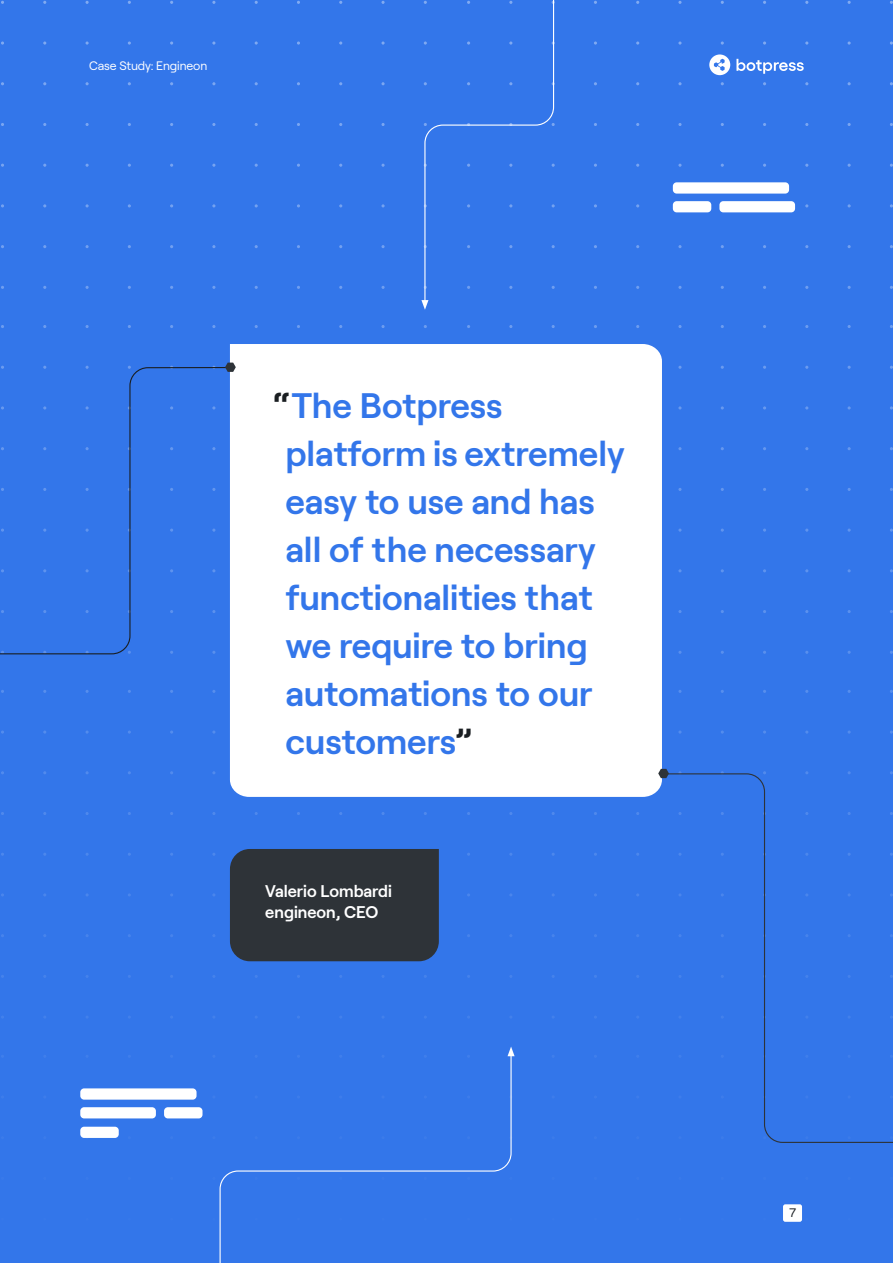
<style>
.page{position:relative;width:893px;height:1263px;background:#3376ea}
.page>*{position:absolute;margin:0;border:0;box-sizing:border-box;transform-origin:0 0}
.t1{font:600 34.5px/48px "Roobert TWHINT";color:#3376ea}
.t2{font:600 16.5px/21px "Roobert TWHINT";color:#fff}
.t3{font:12px "Roobert TWHINT";letter-spacing:-.01em;color:#fff}
.t4{font:12px "Roobert TWHINT";color:#1a1e22}
.s1{color:#1a1e22}
</style>
<div class="page">
<svg style="left:381px;top:41px;width:4px;height:4px"></svg>
<svg style="left:678px;top:41px;width:4px;height:4px"></svg>
<svg style="left:678px;top:123px;width:4px;height:3px"></svg>
<svg style="left:678px;top:528px;width:4px;height:4px"></svg>
<svg style="left:678px;top:730px;width:4px;height:4px"></svg>
<div style="left:783px;top:1204px;width:19px;height:18px;background:#fff;border-radius:2px"></div>
<div style="left:709px;top:54px;width:21px;height:21px;background:#fff;border-radius:50%"></div>
<svg style="left:714px;top:59px;width:11px;height:12px"></svg>
<svg style="left:736px;top:59px;width:68px;height:15px"></svg>
<div style="left:230px;top:344px;width:432px;height:453px;background:#fff"></div>
<svg style="left:219px;top:1055px;width:293px;height:208px"></svg>
<svg style="left:507px;top:1046px;width:8px;height:12px"></svg>
<svg style="left:0;top:366px;width:231px;height:289px"></svg>
<svg style="left:225px;top:363px;width:11px;height:9px"></svg>
<svg style="left:421px;top:0;width:134px;height:310px"></svg>
<svg style="left:666px;top:773px;width:227px;height:370px"></svg>
<svg style="left:658px;top:769px;width:11px;height:9px"></svg>
<div style="left:673px;top:182px;width:116px;height:12px;background:#fff;border-radius:4px"></div>
<div style="left:719px;top:201px;width:76px;height:11px;background:#fff;border-radius:4px"></div>
<div style="left:673px;top:201px;width:38px;height:11px;background:#fff;border-radius:4px"></div>
<div style="left:80px;top:1088px;width:117px;height:11px;background:#fff;border-radius:4px"></div>
<div style="left:80px;top:1107px;width:76px;height:11px;background:#fff;border-radius:4px"></div>
<div style="left:164px;top:1107px;width:38px;height:11px;background:#fff;border-radius:4px"></div>
<div style="left:80px;top:1127px;width:39px;height:11px;background:#fff;border-radius:4px"></div>
<div style="left:230px;top:849px;width:209px;height:112px;background:#2e3338"></div>
<p class="t3" style="left:89px;top:56px;width:120px">Case Study: Engineon</p>
<p class="t1" style="left:285px;top:378px;width:341px;text-indent:-12px"><span class="s1">“</span>The Botpress platform is extremely easy to use and has all of the necessary functionalities that we require to bring automations to our customers<span class="s1">”</span></p>
<p class="t2" style="left:265px;top:879px;width:128px">Valerio Lombardi engineon, CEO</p>
<p class="t4" style="left:789px;top:1204px;width:8px">7</p>
</div>
